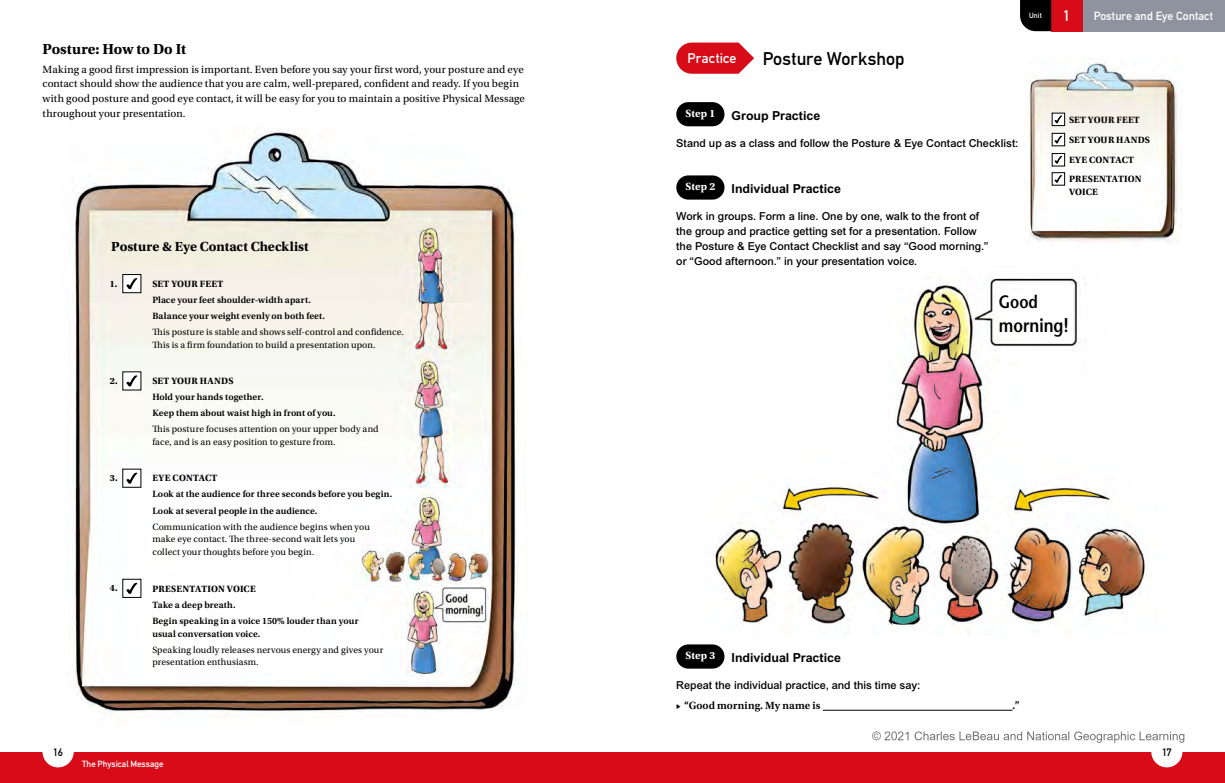
<style>
.page{position:relative;width:1225px;height:783px;background:#fff}
.page>*{position:absolute;margin:0;border:0;box-sizing:border-box;transform-origin:0 0}
.t1{font:600 19px "Stone Sans Std";color:#000;scale:.84 1}
.t2{font:18.1px "DIN Mittelschrift Std";color:#000}
.t3{font:600 18px "Stone Sans Std";color:#000;scale:.84 1}
.t4{font:700 15.2px "Utopia Std";letter-spacing:-.005em;color:#000}
.t5{font:15.1px "DIN Mittelschrift Std";color:#fff}
.t6{font:700 13.8px "Utopia Std";color:#000}
.t7{font:13.8px "DIN Mittelschrift Std";letter-spacing:.01em;color:#fff}
.t8{font:700 12.4px "Arial MT Std";color:#000}
.t9{font:11.7px "DIN Mittelschrift Std";color:#fff}
.t10{font:500 11px/14.7px "Arial MT Std";color:#000}
.t11{font:11px/14.7px "Utopia Std";letter-spacing:.005em;color:#000}
.t12{font:600 11px "Utopia Std";letter-spacing:.005em;color:#000}
.t13{font:700 11px "Utopia Std";color:#fff}
.t14{font:10.6px "DIN Mittelschrift Std";color:#000}
.t15{font:9.6px/12.8px "Utopia Std";letter-spacing:.01em;color:#000}
.t16{font:600 9.6px/16.1px "Utopia Std";letter-spacing:.01em;color:#000}
.t17{font:700 9.6px/20.2px "Utopia Std";letter-spacing:.02em;color:#000}
.t18{font:8.9px "DIN Mittelschrift Std";color:#fff}
.t19{font:7.4px "DIN Mittelschrift Std";color:#fff}
.s1{font-size:8.9px}
</style>
<div class="page">
<div style="left:0;top:751px;width:612px;height:31px;background:#d80c18"></div>
<div style="left:43px;top:736px;width:31px;height:31px;background:#fff;border-radius:50%"></div>
<div style="left:612px;top:751px;width:613px;height:31px;background:#d80c18"></div>
<div style="left:1151px;top:736px;width:31px;height:31px;background:#fff;border-radius:50%"></div>
<div style="left:1082px;top:0;width:143px;height:31px;background:#8f939f"></div>
<div style="left:1051px;top:0;width:31px;height:31px;background:#d80c18"></div>
<svg style="left:1020px;top:0;width:31px;height:31px"></svg>
<img style="left:1029px;top:59px;width:152px;height:184px">
<img style="left:74px;top:131px;width:442px;height:586px">
<img style="left:714px;top:277px;width:433px;height:352px">
<svg style="left:676px;top:43px;width:78px;height:31px;background:#dd2f3a"></svg>
<div style="left:676px;top:102px;width:48px;height:24px;background:#000;border-radius:12px"></div>
<div style="left:676px;top:175px;width:48px;height:24px;background:#000;border-radius:12px"></div>
<hr style="left:822px;top:709px;width:190px;height:1px;background:#000">
<div style="left:676px;top:644px;width:48px;height:24px;background:#000;border-radius:12px"></div>
<div style="left:1052px;top:113px;width:12px;height:13px;border:1px solid #000"></div>
<svg style="left:1054px;top:115px;width:8px;height:8px"></svg>
<svg style="left:1054px;top:135px;width:8px;height:9px"></svg>
<div style="left:1052px;top:133px;width:12px;height:13px;border:1px solid #000"></div>
<svg style="left:1054px;top:136px;width:8px;height:7px"></svg>
<div style="left:1052px;top:153px;width:12px;height:13px;background:#fff"></div>
<div style="left:1052px;top:153px;width:12px;height:13px;border:1px solid #000"></div>
<svg style="left:1054px;top:156px;width:8px;height:8px"></svg>
<div style="left:1052px;top:173px;width:12px;height:12px;background:#fff"></div>
<div style="left:1052px;top:172px;width:12px;height:13px;border:1px solid #000"></div>
<svg style="left:1054px;top:175px;width:8px;height:8px"></svg>
<div style="left:123px;top:372px;width:18px;height:18px;background:#fff"></div>
<svg style="left:126px;top:375px;width:11px;height:11px"></svg>
<div style="left:123px;top:469px;width:18px;height:18px;background:#fff"></div>
<svg style="left:126px;top:472px;width:11px;height:11px"></svg>
<div style="left:123px;top:579px;width:18px;height:18px;background:#fff"></div>
<svg style="left:126px;top:582px;width:11px;height:11px"></svg>
<div style="left:123px;top:274px;width:18px;height:18px;background:#fff"></div>
<div style="left:123px;top:274px;width:18px;height:19px;border:1px solid #000"></div>
<svg style="left:126px;top:278px;width:11px;height:11px"></svg>
<img style="left:872px;top:731px;width:313px;height:11px">
<h3 class="t4" style="left:43px;top:40px;width:145px">Posture: How to Do It</h3>
<p class="t11" style="left:43px;top:62px;width:484px">Making a good first impression is important. Even before you say your first word, your posture and eye contact should show the audience that you are calm, well-prepared, confident and ready. If you begin with good posture and good eye contact, it will be easy for you to maintain a positive Physical Message throughout your presentation.</p>
<h3 class="t6" style="left:111px;top:239px;width:199px">Posture &amp; Eye Contact Checklist</h3>
<p class="t17" style="left:110px;top:273px;width:9px">1.</p>
<p class="t17" style="left:152px;top:273px;width:72px">SET YOUR FEET</p>
<p class="t16" style="left:152px;top:292px;width:174px">Place your feet shoulder-width apart.<br>Balance your weight evenly on both feet.</p>
<p class="t15" style="left:152px;top:325px;width:253px">This posture is stable and shows self-control and confidence.<br>This is a firm foundation to build a presentation upon.</p>
<p class="t17" style="left:110px;top:371px;width:9px">2.</p>
<p class="t17" style="left:152px;top:371px;width:83px">SET YOUR HANDS</p>
<p class="t16" style="left:152px;top:389px;width:185px">Hold your hands together.<br>Keep them about waist high in front of you.</p>
<p class="t15" style="left:152px;top:423px;width:228px">This posture focuses attention on your upper body and face, and is an easy position to gesture from.</p>
<p class="t17" style="left:110px;top:468px;width:9px">3.</p>
<p class="t17" style="left:152px;top:468px;width:66px">EYE CONTACT</p>
<p class="t16" style="left:152px;top:486px;width:241px">Look at the audience for three seconds before you begin.<br>Look at several people in the audience.</p>
<p class="t15" style="left:152px;top:520px;width:219px">Communication with the audience begins when you make eye contact. The three-second wait lets you collect your thoughts before you begin.</p>
<p class="t17" style="left:110px;top:578px;width:9px">4.</p>
<p class="t17" style="left:152px;top:578px;width:105px">PRESENTATION VOICE</p>
<p class="t16" style="left:152px;top:596px;width:208px">Take a deep breath.<br>Begin speaking in a voice 150% louder than your</p>
<p class="t16" style="left:152px;top:625px;width:109px">usual conversation voice.</p>
<p class="t15" style="left:152px;top:643px;width:232px">Speaking loudly releases nervous energy and gives your presentation enthusiasm.</p>
<p class="t14" style="left:53px;top:745px;width:11px">16</p>
<p class="t18" style="left:82px;top:758px;width:83px">The Physical Message</p>
<h3 class="t7" style="left:687px;top:50px;width:50px">Practice</h3>
<h2 class="t2" style="left:762px;top:48px;width:143px">Posture Workshop</h2>
<p class="t19" style="left:1029px;top:11px;width:14px">Unit</p>
<h3 class="t5" style="left:1063px;top:7px;width:9px">1</h3>
<p class="t9" style="left:1093px;top:9px;width:121px">Posture and Eye Contact</p>
<p class="t13" style="left:685px;top:107px;width:31px">Step 1</p>
<p class="t8" style="left:731px;top:108px;width:90px">Group Practice</p>
<p class="t10" style="left:676px;top:136px;width:344px">Stand up as a class and follow the Posture &amp; Eye Contact Checklist:</p>
<p class="t13" style="left:685px;top:180px;width:31px">Step 2</p>
<p class="t8" style="left:731px;top:181px;width:111px">Individual Practice</p>
<p class="t10" style="left:676px;top:209px;width:313px">Work in groups. Form a line. One by one, walk to the front of the group and practice getting set for a presentation. Follow the Posture &amp; Eye Contact Checklist and say “Good morning.” or “Good afternoon.” in your presentation voice.</p>
<p class="t17" style="left:1069px;top:109px;width:83px">SET YOUR FEET<br>SET YOUR HANDS<br>EYE CONTACT</p>
<p class="t17" style="left:1069px;top:173px;width:74px;line-height:12.8px">PRESENTATION<br>VOICE</p>
<p class="t13" style="left:685px;top:649px;width:31px">Step 3</p>
<p class="t8" style="left:731px;top:650px;width:111px">Individual Practice</p>
<h3 class="t3" style="left:999px;top:291px;width:48px">Good</h3>
<h1 class="t1" style="left:999px;top:314px;width:84px">morning!</h1>
<p class="t10" style="left:676px;top:678px;width:246px">Repeat the individual practice, and this time say:</p>
<p class="t12" style="left:676px;top:699px;width:146px"><span class="s1">▶</span> “Good morning. My name is</p>
<p class="t12" style="left:1012px;top:699px;width:9px">.”</p>
<p class="t14" style="left:1162px;top:745px;width:11px">17</p>
</div>
